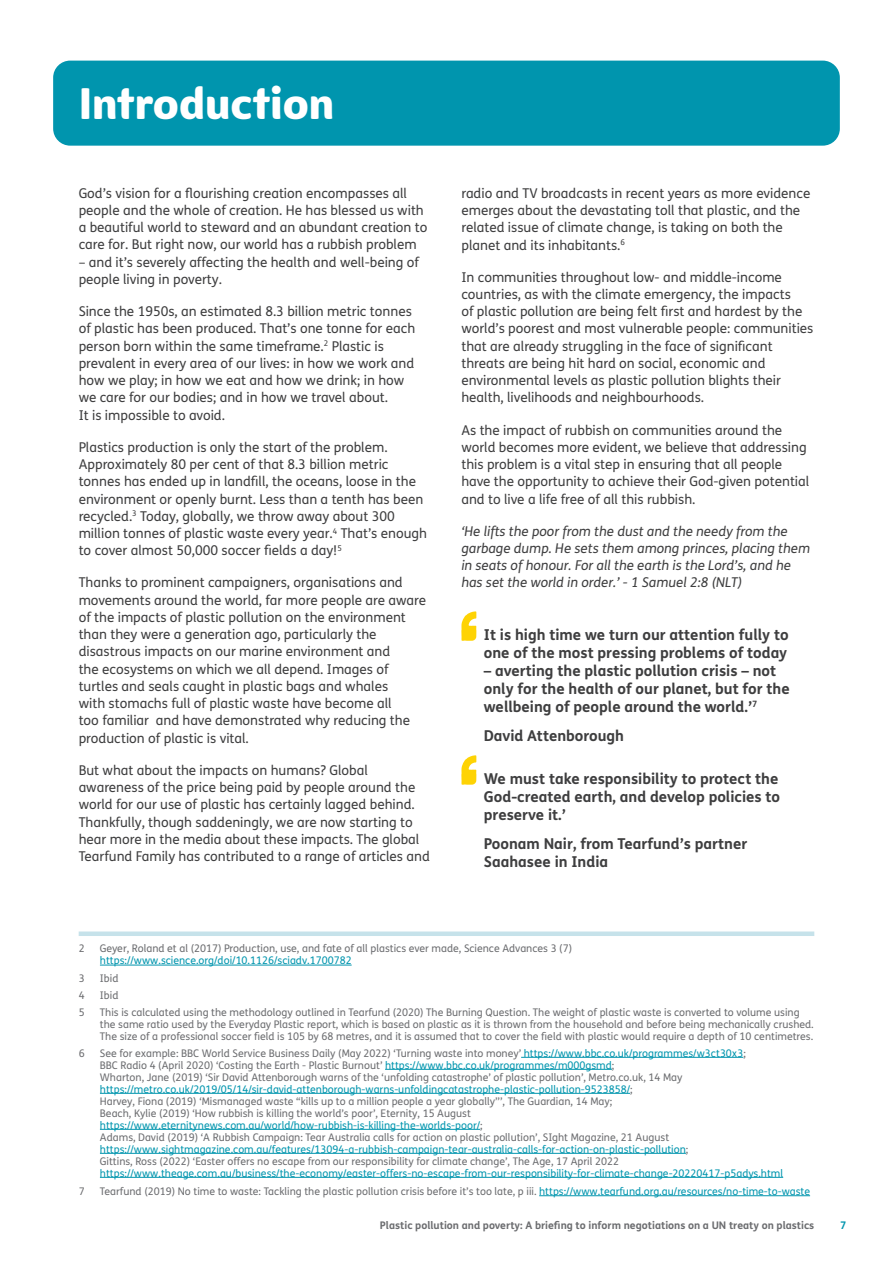
<style>
.page{position:relative;width:893px;height:1263px;background:#fff}
.page>*{position:absolute;margin:0;border:0;box-sizing:border-box;transform-origin:0 0}
.t1{font:42px "Tearfund Sans";color:#fff}
.t2{font:700 15px/18px "FS Me";color:#3e3e3f}
.t3{font:13.5px/17.2px "FS Me";color:#3e3e3f}
.t4{font:italic 13.5px/17.2px "FS Me";color:#3e3e3f}
.t5{font:10.5px/12px "FS Me";color:#6c6d70}
.t6{font:10.5px "FS Me";color:#0095ae}
.t7{font:700 10.5px "FS Me";color:#6c6d70}
.t8{font:700 10.5px "FS Me";color:#0095ae}
.s1{color:#0095ae}
</style>
<div class="page">
<div style="left:53px;top:61px;width:787px;height:85px;background:#0095ae;border-radius:17px"></div>
<svg style="left:461px;top:611px;width:15px;height:30px"></svg>
<hr style="left:100px;top:965px;width:252px;height:1px;background:#0095ae">
<hr style="left:539px;top:1195px;width:271px;height:1px;background:#0095ae">
<hr style="left:521px;top:1057px;width:222px;height:1px;background:#0095ae">
<hr style="left:385px;top:1069px;width:227px;height:1px;background:#0095ae">
<hr style="left:100px;top:1093px;width:530px;height:1px;background:#0095ae">
<hr style="left:100px;top:1129px;width:380px;height:1px;background:#0095ae">
<hr style="left:100px;top:1153px;width:586px;height:1px;background:#0095ae">
<hr style="left:100px;top:1177px;width:683px;height:1px;background:#0095ae">
<div style="left:79px;top:931px;width:735px;height:5px;background:#c6e2ea"></div>
<svg style="left:461px;top:755px;width:15px;height:30px"></svg>
<h1 class="t1" style="left:79px;top:65px;width:257px">Introduction</h1>
<p class="t3" style="left:79px;top:184px;width:350px">God’s vision for a flourishing creation encompasses all people and the whole of creation. He has blessed us with a beautiful world to steward and an abundant creation to care for. But right now, our world has a rubbish problem</p>
<p class="t3" style="left:79px;top:253px;width:342px">– and it’s severely affecting the health and well-being of people living in poverty.</p>
<p class="t3" style="left:79px;top:302px;width:338px">Since the 1950s, an estimated 8.3 billion metric tonnes of plastic has been produced. That’s one tonne for each person born within the same timeframe.<sup>2</sup> Plastic is prevalent in every area of our lives: in how we work and how we play; in how we eat and how we drink; in how we care for our bodies; and in how we travel about.<br>It is impossible to avoid.</p>
<p class="t3" style="left:79px;top:438px;width:350px">Plastics production is only the start of the problem.<br>Approximately 80 per cent of that 8.3 billion metric tonnes has ended up in landfill, the oceans, loose in the environment or openly burnt. Less than a tenth has been recycled.<sup>3</sup> Today, globally, we throw away about 300 million tonnes of plastic waste every year.<sup>4</sup> That’s enough to cover almost 50,000 soccer fields a day!<sup>5</sup></p>
<p class="t3" style="left:79px;top:574px;width:349px">Thanks to prominent campaigners, organisations and movements around the world, far more people are aware of the impacts of plastic pollution on the environment than they were a generation ago, particularly the disastrous impacts on our marine environment and<br>the ecosystems on which we all depend. Images of turtles and seals caught in plastic bags and whales<br>with stomachs full of plastic waste have become all<br>too familiar and have demonstrated why reducing the production of plastic is vital.</p>
<p class="t3" style="left:79px;top:761px;width:353px">But what about the impacts on humans? Global awareness of the price being paid by people around the world for our use of plastic has certainly lagged behind.<br>Thankfully, though saddeningly, we are now starting to hear more in the media about these impacts. The global Tearfund Family has contributed to a range of articles and</p>
<p class="t3" style="left:461px;top:184px;width:351px">radio and TV broadcasts in recent years as more evidence emerges about the devastating toll that plastic, and the related issue of climate change, is taking on both the planet and its inhabitants.<sup>6</sup></p>
<p class="t3" style="left:461px;top:268px;width:354px">In communities throughout low- and middle-income countries, as with the climate emergency, the impacts<br>of plastic pollution are being felt first and hardest by the world’s poorest and most vulnerable people: communities that are already struggling in the face of significant threats are being hit hard on social, economic and environmental levels as plastic pollution blights their health, livelihoods and neighbourhoods.</p>
<p class="t3" style="left:461px;top:421px;width:349px">As the impact of rubbish on communities around the world becomes more evident, we believe that addressing this problem is a vital step in ensuring that all people have the opportunity to achieve their God-given potential and to live a life free of all this rubbish.</p>
<p class="t4" style="left:461px;top:522px;width:350px">‘He lifts the poor from the dust and the needy from the garbage dump. He sets them among princes, placing them in seats of honour. For all the earth is the Lord’s, and he has set the world in order.’ - 1 Samuel 2:8 (NLT)</p>
<p class="t2" style="left:484px;top:625px;width:306px">It is high time we turn our attention fully to one of the most pressing problems of today</p>
<p class="t2" style="left:484px;top:661px;width:307px">– averting the plastic pollution crisis – not only for the health of our planet, but for the wellbeing of people around the world.’<sup>7</sup></p>
<p class="t2" style="left:484px;top:726px;width:142px">David Attenborough</p>
<p class="t2" style="left:484px;top:769px;width:298px;text-align:justify">We must take responsibility to protect the God-created earth, and develop policies to preserve it.’</p>
<p class="t2" style="left:484px;top:834px;width:265px">Poonam Nair, from Tearfund’s partner<br>Saahasee in India</p>
<p class="t5" style="left:79px;top:942px;width:7px">2</p>
<p class="t5" style="left:100px;top:942px;width:474px">Geyer, Roland et al (2017) Production, use, and fate of all plastics ever made, Science Advances 3 (7)</p>
<p class="t6" style="left:100px;top:953px;width:253px">https://www.science.org/doi/10.1126/sciadv.1700782</p>
<p class="t5" style="left:79px;top:972px;width:7px">3</p>
<p class="t5" style="left:100px;top:972px;width:20px">Ibid</p>
<p class="t5" style="left:79px;top:989px;width:7px">4</p>
<p class="t5" style="left:100px;top:989px;width:20px">Ibid</p>
<p class="t5" style="left:79px;top:1006px;width:7px">5</p>
<p class="t5" style="left:100px;top:1006px;width:715px">This is calculated using the methodology outlined in Tearfund (2020) The Burning Question. The weight of plastic waste is converted to volume using the same ratio used by the Everyday Plastic report, which is based on plastic as it is thrown from the household and before being mechanically crushed.<br>The size of a professional soccer field is 105 by 68 metres, and it is assumed that to cover the field with plastic would require a depth of 10 centimetres.</p>
<p class="t5" style="left:79px;top:1047px;width:7px">6</p>
<p class="t5" style="left:100px;top:1047px;width:647px">See for example: BBC World Service Business Daily (May 2022) ‘Turning waste into money’ <span class="s1">https://www.bbc.co.uk/programmes/w3ct30x3</span>; BBC Radio 4 (April 2020) ‘Costing the Earth - Plastic Burnout’ <span class="s1">https://www.bbc.co.uk/programmes/m000gsmd</span>;<br>Wharton, Jane (2019) ‘Sir David Attenborough warns of the ‘unfolding catastrophe’ of plastic pollution’, Metro.co.uk, 14 May <span class="s1">https://metro.co.uk/2019/05/14/sir-david-attenborough-warns-unfoldingcatastrophe-plastic-pollution-9523858/</span>;<br>Harvey, Fiona (2019) ‘Mismanaged waste “kills up to a million people a year globally’’’, The Guardian, 14 May;<br>Beach, Kylie (2019) ‘How rubbish is killing the world’s poor’, Eternity, 15 August <span class="s1">https://www.eternitynews.com.au/world/how-rubbish-is-killing-the-worlds-poor/</span>;<br>Adams, David (2019) ‘A Rubbish Campaign: Tear Australia calls for action on plastic pollution’, SIght Magazine, 21 August <span class="s1">https://www.sightmagazine.com.au/features/13094-a-rubbish-campaign-tear-australia-calls-for-action-on-plastic-pollution</span>;<br>Gittins, Ross (2022) ‘Easter offers no escape from our responsibility for climate change’, The Age, 17 April 2022</p>
<p class="t6" style="left:100px;top:1166px;width:685px">https://www.theage.com.au/business/the-economy/easter-offers-no-escape-from-our-responsibility-for-climate-change-20220417-p5adys.html</p>
<p class="t5" style="left:79px;top:1185px;width:7px">7</p>
<p class="t5" style="left:100px;top:1185px;width:712px">Tearfund (2019) No time to waste: Tackling the plastic pollution crisis before it’s too late, p iii. <span class="s1">https://www.tearfund.org.au/resources/no-time-to-waste</span></p>
<p class="t7" style="left:380px;top:1217px;width:436px">Plastic pollution and poverty: A briefing to inform negotiations on a UN treaty on plastics</p>
<p class="t8" style="left:840px;top:1217px;width:8px">7</p>
</div>
